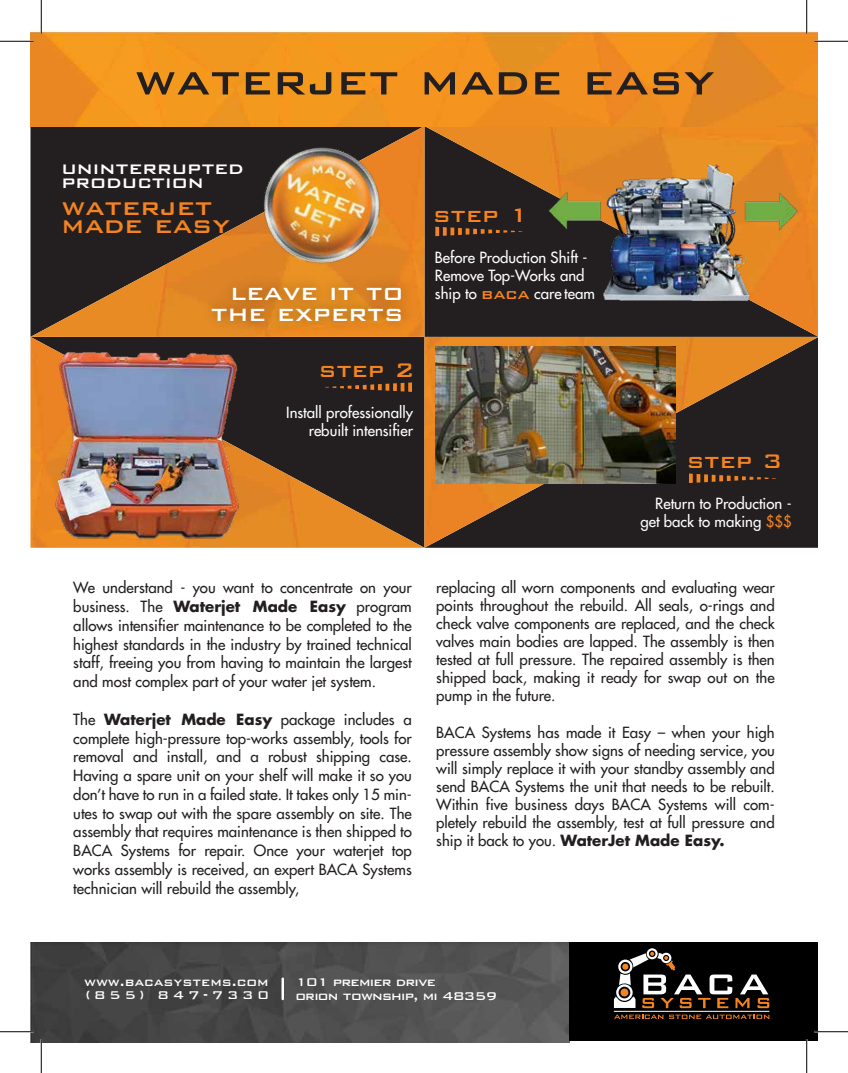
<style>
.page{position:relative;width:848px;height:1073px;background:#fff}
.page>*{position:absolute;margin:0;border:0;box-sizing:border-box;transform-origin:0 0}
.t1{font:500 52.5px "Bank Gothic BT";color:#231f20}
.t2{font:500 30px "Bank Gothic BT";color:#f58320}
.t3{font:500 28.75px/21.2px "Bank Gothic BT";color:#fff;text-align:right}
.t4{font:500 26.25px "Bank Gothic BT";color:#f58320}
.t5{font:500 22.5px "Bank Gothic BT";color:#fff}
.t6{font:15px/18.8px "Futura LT";color:#231f20;text-align:justify}
.t7{font:15px/18.4px "Futura LT";color:#fff;text-align:right}
.t8{font:500 15px/13.8px "Bank Gothic BT";letter-spacing:-.05em;color:#fff}
.t9{font:500 15px "Bank Gothic BT";color:#fff}
.t10{font:500 15px "Bank Gothic BT";letter-spacing:.24em;color:#fff}
.s1{font-weight:700}
.s2{font-family:"Bank Gothic BT";font-weight:500;font-size:18.75px;color:#f58320}
.s3{color:#f58320}
</style>
<div class="page">
<img style="left:30px;top:950px;width:539px;height:92px">
<div style="left:569px;top:942px;width:249px;height:99px;background:#000"></div>
<hr style="left:613px;top:1010px;width:156px;height:1px;background:#fff">
<svg style="left:614px;top:1014px;width:49px;height:5px"></svg>
<svg style="left:669px;top:1014px;width:100px;height:5px"></svg>
<svg style="left:614px;top:948px;width:155px;height:60px"></svg>
<hr style="left:281px;top:978px;width:3px;height:21px;background:#fff">
<img style="left:30px;top:30px;width:788px;height:518px">
<img style="left:246px;top:130px;width:152px;height:129px">
<img style="left:527px;top:146px;width:287px;height:176px">
<img style="left:51px;top:348px;width:193px;height:193px">
<img style="left:180px;top:259px;width:253px;height:91px">
<img style="left:435px;top:346px;width:240px;height:138px">
<svg style="left:408px;top:382px;width:4px;height:10px"></svg>
<svg style="left:325px;top:383px;width:79px;height:8px"></svg>
<svg style="left:435px;top:227px;width:87px;height:9px"></svg>
<svg style="left:689px;top:473px;width:87px;height:10px"></svg>
<hr style="left:0;top:40px;width:34px;height:2px;background:#fff">
<hr style="left:814px;top:40px;width:34px;height:2px;background:#fff">
<hr style="left:0;top:1030px;width:34px;height:2px;background:#fff">
<hr style="left:814px;top:1030px;width:34px;height:2px;background:#fff">
<hr style="left:40px;top:0;width:2px;height:34px;background:#fff">
<hr style="left:40px;top:1039px;width:2px;height:33px;background:#fff">
<hr style="left:805px;top:0;width:2px;height:34px;background:#fff">
<hr style="left:805px;top:1039px;width:2px;height:33px;background:#fff">
<hr style="left:0;top:41px;width:34px;height:1px;background:#000">
<hr style="left:814px;top:41px;width:34px;height:1px;background:#000">
<hr style="left:0;top:1031px;width:34px;height:1px;background:#000">
<hr style="left:814px;top:1031px;width:34px;height:1px;background:#000">
<hr style="left:41px;top:0;width:1px;height:34px;background:#000">
<hr style="left:41px;top:1039px;width:1px;height:33px;background:#000">
<hr style="left:806px;top:0;width:1px;height:34px;background:#000">
<hr style="left:806px;top:1039px;width:1px;height:33px;background:#000">
<h1 class="t1" style="left:134px;top:52px;width:581px">waterjet made easy</h1>
<h3 class="t5" style="left:61px;top:156px;width:184px">uninterrupted</h3>
<h3 class="t5" style="left:61px;top:170px;width:144px">production</h3>
<h2 class="t2" style="left:61px;top:191px;width:153px">waterjet</h2>
<h2 class="t2" style="left:61px;top:209px;width:170px">made easy</h2>
<h3 class="t3" style="left:211px;top:281px;width:194px">leave it to the experts</h3>
<h3 class="t4" style="left:319px;top:356px;width:97px">step 2</h3>
<p class="t7" style="left:286px;top:403px;width:128px;line-height:18px">Install professionally rebuilt intensifier</p>
<p class="t6" style="left:73px;top:578px;width:340px">We understand - you want to concentrate on your business. The <span class="s1">Waterjet Made Easy</span> program allows intensifier maintenance to be completed to the highest standards in the industry by trained technical staff, freeing you from having to maintain the largest and most complex part of your water jet system.</p>
<p class="t6" style="left:73px;top:709px;width:340px">The <span class="s1">Waterjet Made Easy</span> package includes a complete high-pressure top-works assembly, tools for removal and install, and a robust shipping case.<br>Having a spare unit on your shelf will make it so you don’t have to run in a failed state. It takes only 15 min&shy;utes to swap out with the spare assembly on site. The assembly that requires maintenance is then shipped to BACA Systems for repair. Once your waterjet top works assembly is received, an expert BACA Systems technician will rebuild the assembly,</p>
<h3 class="t4" style="left:433px;top:200px;width:97px">step 1</h3>
<p class="t7" style="left:435px;top:248px;width:161px;text-align:left">Before Production Shift -<br>Remove Top-Works and ship to <span class="s2">baca</span> care team</p>
<h3 class="t4" style="left:686px;top:446px;width:97px">step 3</h3>
<p class="t7" style="left:640px;top:494px;width:153px;line-height:18px">Return to Production - get back to making <span class="s3">$$$</span></p>
<p class="t6" style="left:436px;top:579px;width:340px;line-height:18px">replacing all worn components and evaluating wear points throughout the rebuild. All seals, o-rings and check valve components are replaced, and the check valves main bodies are lapped. The assembly is then tested at full pressure. The repaired assembly is then shipped back, making it ready for swap out on the pump in the future.</p>
<p class="t6" style="left:436px;top:723px;width:340px;line-height:18px">BACA Systems has made it Easy – when your high pressure assembly show signs of needing service, you will simply replace it with your standby assembly and send BACA Systems the unit that needs to be rebuilt.<br>Within five business days BACA Systems will com&shy;pletely rebuild the assembly, test at full pressure and ship it back to you. <span class="s1">WaterJet Made Easy.</span></p>
<p class="t9" style="left:84px;top:973px;width:186px">www.bacasystems.com</p>
<p class="t10" style="left:85px;top:987px;width:185px">(855) 847-7330</p>
<p class="t8" style="left:295px;top:974px;width:203px">101 premier drive<br>orion township, mi 48359</p>
</div>
